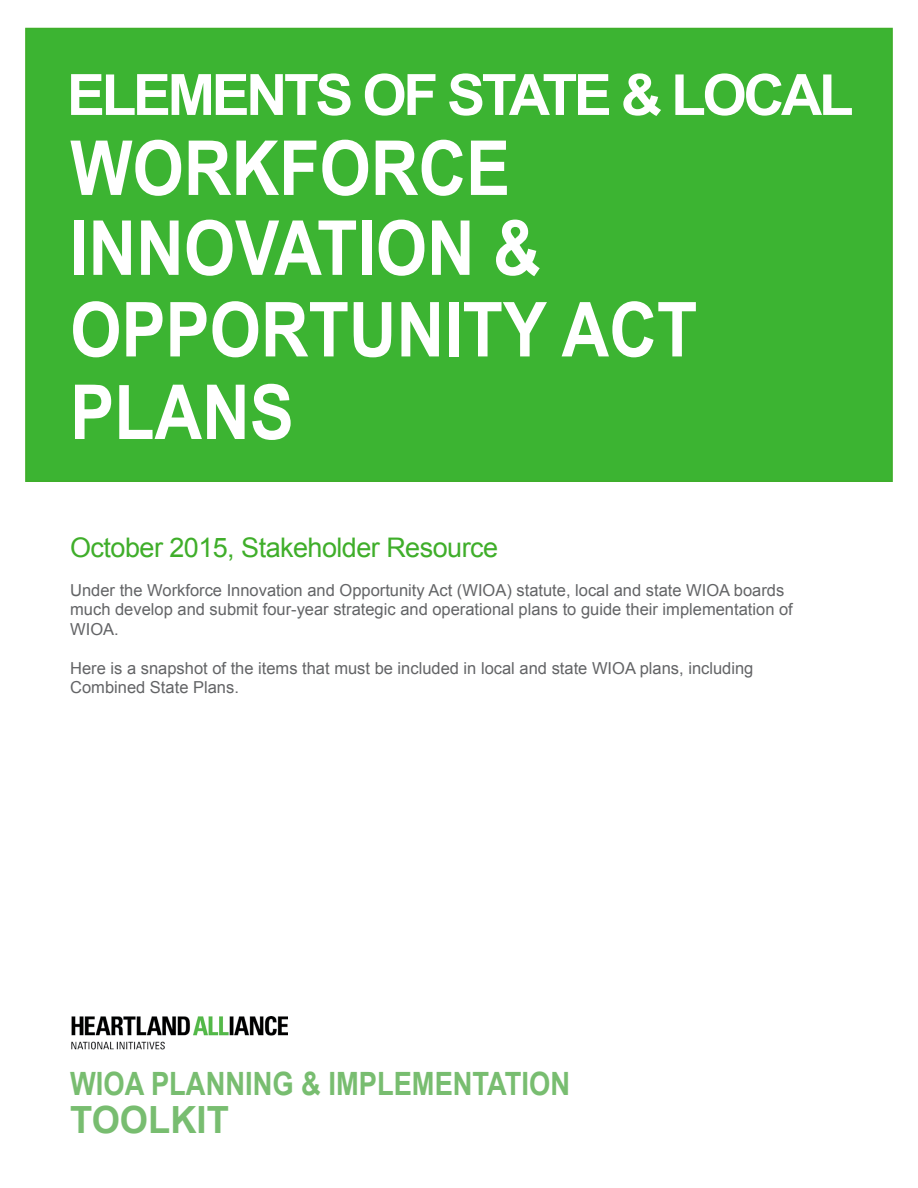
<style>
.page{position:relative;width:918px;height:1188px;background:#fff}
.page>*{position:absolute;margin:0;border:0;box-sizing:border-box;transform-origin:0 0}
.t1{font:700 75.9px/81.3px "Arial";color:#fff;scale:.87 1}
.t2{font:700 57px "Arial";letter-spacing:-.06em;color:#fff}
.t3{font:700 37.5px "Arial";color:#78bd70}
.t4{font:700 32.1px "Arial";color:#78bd70;scale:.85 1}
.t5{font:27px "Arial";letter-spacing:-.02em;color:#3fae2a}
.t6{font:16.5px/19.5px "Arial";color:#636466}
</style>
<div class="page">
<div style="left:25px;top:28px;width:868px;height:454px;background:#3cb432;border:2px solid #3fae2a"></div>
<img style="left:71px;top:1017px;width:217px;height:33px">
<h2 class="t2" style="left:67px;top:57px;width:788px">ELEMENTS OF STATE &amp; LOCAL</h2>
<h1 class="t1" style="left:70px;top:130px;width:722px">WORKFORCE<br>INNOVATION &amp;<br>OPPORTUNITY ACT<br>PLANS</h1>
<h3 class="t5" style="left:70px;top:530px;width:429px">October 2015, Stakeholder Resource</h3>
<p class="t6" style="left:70px;top:580px;width:724px">Under the Workforce Innovation and Opportunity Act (WIOA) statute, local and state WIOA boards much develop and submit four-year strategic and operational plans to guide their implementation of<br>WIOA.</p>
<p class="t6" style="left:70px;top:658px;width:685px">Here is a snapshot of the items that must be included in local and state WIOA plans, including<br>Combined State Plans.</p>
<h3 class="t4" style="left:70px;top:1063px;width:139px">WIOA PLANN</h3>
<h3 class="t4" style="left:245px;top:1063px;width:265px">ING &amp; IMPLEMENTAT</h3>
<h3 class="t4" style="left:522px;top:1063px;width:33px">ION</h3>
<h3 class="t3" style="left:70px;top:1095px;width:26px">TOOL</h3>
<h3 class="t3" style="left:170px;top:1095px;width:58px">KIT</h3>
</div>
